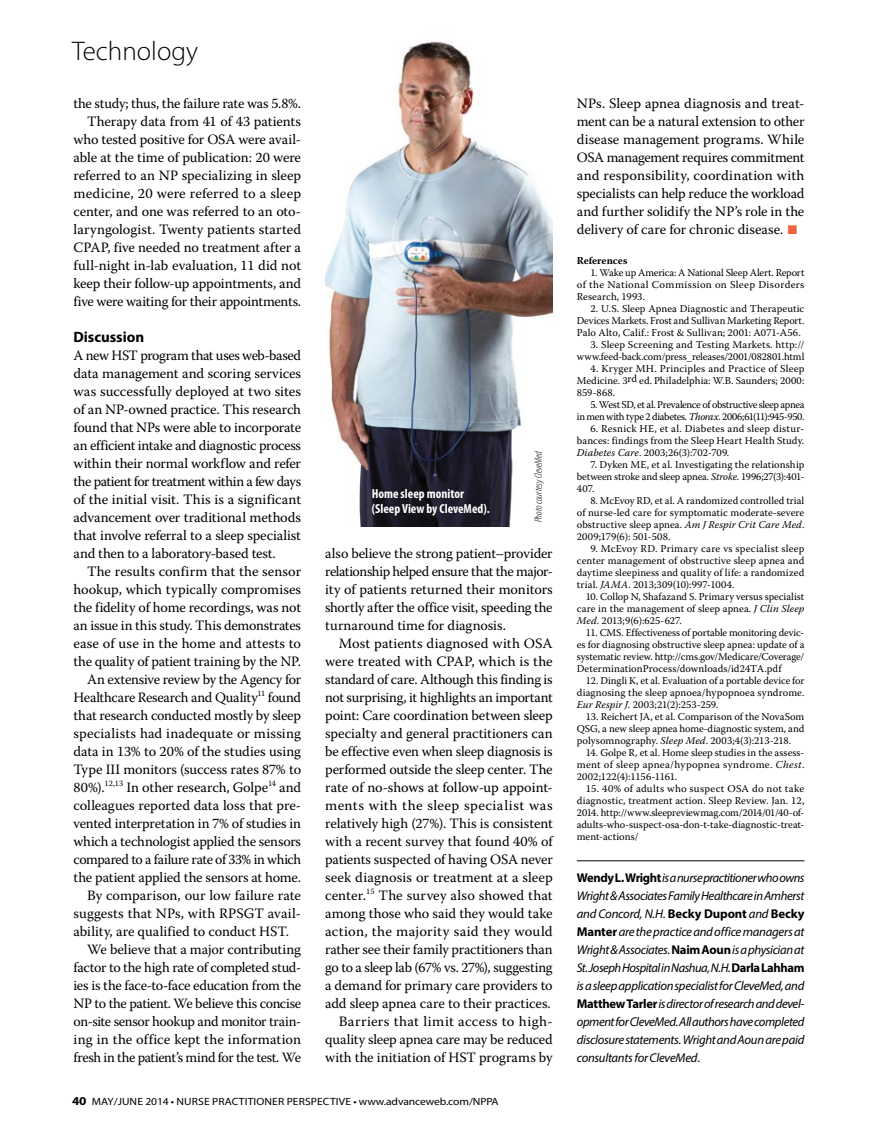
<style>
.page{position:relative;width:878px;height:1134px;background:#fff}
.page>*{position:absolute;margin:0;border:0;box-sizing:border-box;transform-origin:0 0}
.t1{font:300 27px "Myriad Pro";color:#000}
.t2{font:700 15px "Myriad Pro";letter-spacing:-.005em;color:#000}
.t3{font:14.25px/18px "Warnock Pro";letter-spacing:-.005em;color:#000;text-align:justify}
.t4{font:14.25px "Warnock Pro";letter-spacing:-.03em;color:#000}
.t5{font:14.25px "Warnock Pro";letter-spacing:-.025em;color:#000}
.t6{font:700 condensed 13.2px/15px "Myriad Pro";color:#fff}
.t7{font:italic 12.75px/18px "Myriad Pro";letter-spacing:-.02em;color:#000;text-align:justify}
.t8{font:10.5px/12px "Warnock Pro";letter-spacing:.005em;color:#000;text-align:justify}
.t9{font:10.5px/12px "Warnock Pro";letter-spacing:-.03em;color:#000;text-align:right}
.t10{font:10.5px "Myriad Pro";letter-spacing:.01em;color:#000;scale:1.1 1}
.t11{font:italic 300 condensed 10.5px "Myriad Pro";color:#000}
.t12{font:700 10.5px "Warnock Pro";color:#000}
.s1{font-weight:700;font-size:12px}
.s2{font-family:"MS Mincho";font-size:12px;color:#ed643a}
.s3{font-style:italic}
.s4{font-weight:700;font-style:normal}
.s5{font-family:"Franklin Gothic";font-style:normal;font-size:12px}
</style>
<div class="page">
<hr style="left:576px;top:861px;width:228px;height:1px;background:#000">
<img style="left:325px;top:41px;width:227px;height:486px">
<h1 class="t1" style="left:72px;top:34px;width:127px">Technology</h1>
<p class="t3" style="left:74px;top:94px;width:229px;text-align:right">the study; thus, the failure rate was 5.8%.<br>Therapy data from 41 of 43 patients who tested positive for OSA were avail&shy;able at the time of publication: 20 were referred to an NP specializing in sleep medicine, 20 were referred to a sleep center, and one was referred to an oto&shy;laryngologist. Twenty patients started CPAP, five needed no treatment after a full-night in-lab evaluation, 11 did not keep their follow-up appointments, and five were waiting for their appointments.</p>
<p class="t2" style="left:74px;top:327px;width:72px">Discussion</p>
<p class="t3" style="left:74px;top:346px;width:229px">A new HST program that uses web-based data management and scoring services was successfully deployed at two sites of an NP-owned practice. This research found that NPs were able to incorporate an efficient intake and diagnostic process within their normal workflow and refer the patient for treatment within a few days of the initial visit. This is a significant advancement over traditional methods that involve referral to a sleep specialist and then to a laboratory-based test.</p>
<p class="t3" style="left:87px;top:562px;width:216px">The results confirm that the sensor</p>
<p class="t3" style="left:74px;top:580px;width:229px">hookup, which typically compromises</p>
<p class="t3" style="left:74px;top:598px;width:229px">the fidelity of home recordings, was not</p>
<p class="t3" style="left:74px;top:616px;width:229px">an issue in this study. This demonstrates</p>
<p class="t3" style="left:74px;top:634px;width:229px">ease of use in the home and attests to</p>
<p class="t3" style="left:74px;top:652px;width:229px">the quality of patient training by the NP.</p>
<p class="t3" style="left:87px;top:670px;width:216px">An extensive review by the Agency for</p>
<p class="t3" style="left:74px;top:688px;width:229px">Healthcare Research and Quality<sup>11</sup> found</p>
<p class="t3" style="left:74px;top:706px;width:229px">that research conducted mostly by sleep</p>
<p class="t3" style="left:74px;top:724px;width:229px">specialists had inadequate or missing</p>
<p class="t3" style="left:74px;top:742px;width:229px">data in 13% to 20% of the studies using</p>
<p class="t3" style="left:74px;top:760px;width:229px">Type III monitors (success rates 87% to</p>
<p class="t3" style="left:74px;top:778px;width:229px">80%).<sup>12,13</sup> In other research, Golpe<sup>14</sup> and</p>
<p class="t3" style="left:74px;top:796px;width:229px">colleagues reported data loss that pre-</p>
<p class="t3" style="left:74px;top:814px;width:229px">vented interpretation in 7% of studies in</p>
<p class="t3" style="left:74px;top:832px;width:229px">which a technologist applied the sensors</p>
<p class="t4" style="left:74px;top:851px;width:229px">compared to a failure rate of 33% in which</p>
<p class="t3" style="left:74px;top:868px;width:229px">the patient applied the sensors at home.</p>
<p class="t3" style="left:87px;top:886px;width:215px">By comparison, our low failure rate</p>
<p class="t3" style="left:74px;top:904px;width:229px">suggests that NPs, with RPSGT avail-</p>
<p class="t3" style="left:74px;top:922px;width:217px">ability, are qualified to conduct HST.</p>
<p class="t3" style="left:87px;top:940px;width:215px">We believe that a major contributing</p>
<p class="t3" style="left:74px;top:958px;width:229px">factor to the high rate of completed stud-</p>
<p class="t3" style="left:74px;top:976px;width:229px">ies is the face-to-face education from the</p>
<p class="t5" style="left:74px;top:995px;width:229px">NP to the patient. We believe this concise</p>
<p class="t5" style="left:74px;top:1013px;width:229px">on-site sensor hookup and monitor train-</p>
<p class="t3" style="left:74px;top:1030px;width:229px">ing in the office kept the information</p>
<p class="t4" style="left:74px;top:1049px;width:229px">fresh in the patient’s mind for the test. We</p>
<p class="t6" style="left:372px;top:486px;width:120px">Home sleep monitor (Sleep View by CleveMed).</p>
<p class="t11" style="left:532px;top:522px;width:73px;rotate:-90deg">Photo courtesy CleveMed</p>
<p class="t3" style="left:325px;top:544px;width:229px">also believe the strong patient–provider relationship helped ensure that the major&shy;ity of patients returned their monitors shortly after the office visit, speeding the turnaround time for diagnosis.</p>
<p class="t3" style="left:325px;top:634px;width:229px;text-align:right">Most patients diagnosed with OSA were treated with CPAP, which is the standard of care. Although this finding is not surprising, it highlights an important point: Care coordination between sleep specialty and general practitioners can be effective even when sleep diagnosis is performed outside the sleep center. The rate of no-shows at follow-up appoint&shy;ments with the sleep specialist was relatively high (27%). This is consistent with a recent survey that found 40% of patients suspected of having OSA never seek diagnosis or treatment at a sleep center.<sup>15</sup> The survey also showed that among those who said they would take action, the majority said they would rather see their family practitioners than go to a sleep lab (67% vs. 27%), suggesting a demand for primary care providers to add sleep apnea care to their practices.<br>Barriers that limit access to high&shy;quality sleep apnea care may be reduced with the initiation of HST programs by</p>
<p class="t10" style="left:72px;top:1095px;width:389px"><span class="s1">40</span> MAY/JUNE 2014 • NURSE PRACTITIONER PERSPECTIVE • www.advanceweb.com/NPPA</p>
<p class="t3" style="left:576px;top:94px;width:229px">NPs. Sleep apnea diagnosis and treat&shy;ment can be a natural extension to other disease management programs. While OSA management requires commitment and responsibility, coordination with specialists can help reduce the workload and further solidify the NP’s role in the delivery of care for chronic disease. <span class="s2">■</span></p>
<p class="t12" style="left:577px;top:254px;width:52px">References</p>
<p class="t8" style="left:577px;top:266px;width:229px;text-indent:14px">1. Wake up America: A National Sleep Alert. Report of the National Commission on Sleep Disorders Research, 1993.</p>
<p class="t8" style="left:577px;top:302px;width:229px;text-indent:14px">2. U.S. Sleep Apnea Diagnostic and Therapeutic Devices Markets. Frost and Sullivan Marketing Report.<br>Palo Alto, Calif.: Frost &amp; Sullivan; 2001: A071-A56.</p>
<p class="t8" style="left:577px;top:338px;width:229px;text-align:right">3. Sleep Screening and Testing Markets. http:// www.feed-back.com/press_releases/2001/082801.html</p>
<p class="t8" style="left:577px;top:362px;width:229px;text-indent:14px">4. Kryger MH. Principles and Practice of Sleep Medicine. 3rd ed. Philadelphia: W.B. Saunders; 2000:<br>859-868.</p>
<p class="t9" style="left:577px;top:398px;width:229px">5. West SD, et al. Prevalence of obstructive sleep apnea<br>in men with type 2 diabetes. <span class="s3">Thorax</span>. 2006;61(11):945-950.</p>
<p class="t8" style="left:577px;top:422px;width:229px;text-indent:14px">6. Resnick HE, et al. Diabetes and sleep distur&shy;bances: findings from the Sleep Heart Health Study.<br><span class="s3">Diabetes Care</span>. 2003;26(3):702-709.</p>
<p class="t8" style="left:577px;top:458px;width:229px;text-indent:14px">7. Dyken ME, et al. Investigating the relationship between stroke and sleep apnea. <span class="s3">Stroke</span>. 1996;27(3):401- 407.</p>
<p class="t8" style="left:577px;top:494px;width:229px;text-indent:14px">8. McEvoy RD, et al. A randomized controlled trial of nurse-led care for symptomatic moderate-severe obstructive sleep apnea. <span class="s3">Am J Respir Crit Care Med</span>.<br>2009;179(6): 501-508.</p>
<p class="t8" style="left:577px;top:542px;width:229px;text-indent:14px">9. McEvoy RD. Primary care vs specialist sleep center management of obstructive sleep apnea and daytime sleepiness and quality of life: a randomized trial. <span class="s3">JAMA</span>. 2013;309(10):997-1004.</p>
<p class="t8" style="left:577px;top:590px;width:229px;text-indent:9px">10. Collop N, Shafazand S. Primary versus specialist care in the management of sleep apnea. <span class="s3">J Clin Sleep Med</span>. 2013;9(6):625-627.</p>
<p class="t8" style="left:577px;top:626px;width:229px;text-indent:9px">11. CMS. Effectiveness of portable monitoring devic&shy;es for diagnosing obstructive sleep apnea: update of a systematic review. http://cms.gov/Medicare/Coverage/ DeterminationProcess/downloads/id24TA.pdf</p>
<p class="t8" style="left:577px;top:674px;width:229px;text-indent:9px">12. Dingli K, et al. Evaluation of a portable device for diagnosing the sleep apnoea/hypopnoea syndrome.<br><span class="s3">Eur Respir J</span>. 2003;21(2):253-259.</p>
<p class="t8" style="left:577px;top:710px;width:229px;text-indent:9px">13. Reichert JA, et al. Comparison of the NovaSom QSG, a new sleep apnea home-diagnostic system, and polysomnography. <span class="s3">Sleep Med</span>. 2003;4(3):213-218.</p>
<p class="t8" style="left:577px;top:746px;width:229px;text-indent:9px">14. Golpe R, et al. Home sleep studies in the assess&shy;ment of sleep apnea/hypopnea syndrome. <span class="s3">Chest</span>.<br>2002;122(4):1156-1161.</p>
<p class="t8" style="left:577px;top:782px;width:229px;text-indent:9px">15. 40% of adults who suspect OSA do not take diagnostic, treatment action. Sleep Review. Jan. 12, 2014. http://www.sleepreviewmag.com/2014/01/40-of&shy;adults-who-suspect-osa-don-t-take-diagnostic-treat&shy;ment-actions/</p>
<p class="t7" style="left:576px;top:869px;width:229px"><span class="s4">Wendy L. Wright</span> is a nurse practitioner who owns Wright &amp; Associates Family Healthcare in Amherst and Concord, N.H. <span class="s4">Becky Dupont</span> and <span class="s4">Becky Manter</span> are the practice and office managers at Wright &amp; Associates. <span class="s4">Naim Aoun</span> is a physician at St. Joseph Hospital in Nashua, N.H. <span class="s4">Darla Lahham </span>is a sleep application specialist for CleveMed, and <span class="s4">Matthew Tarler</span> is director of research and devel&shy;opment for CleveMed. All authors have completed disclosure statements. Wright and Aoun are paid consultants for CleveMed<span class="s5">.</span></p>
</div>
